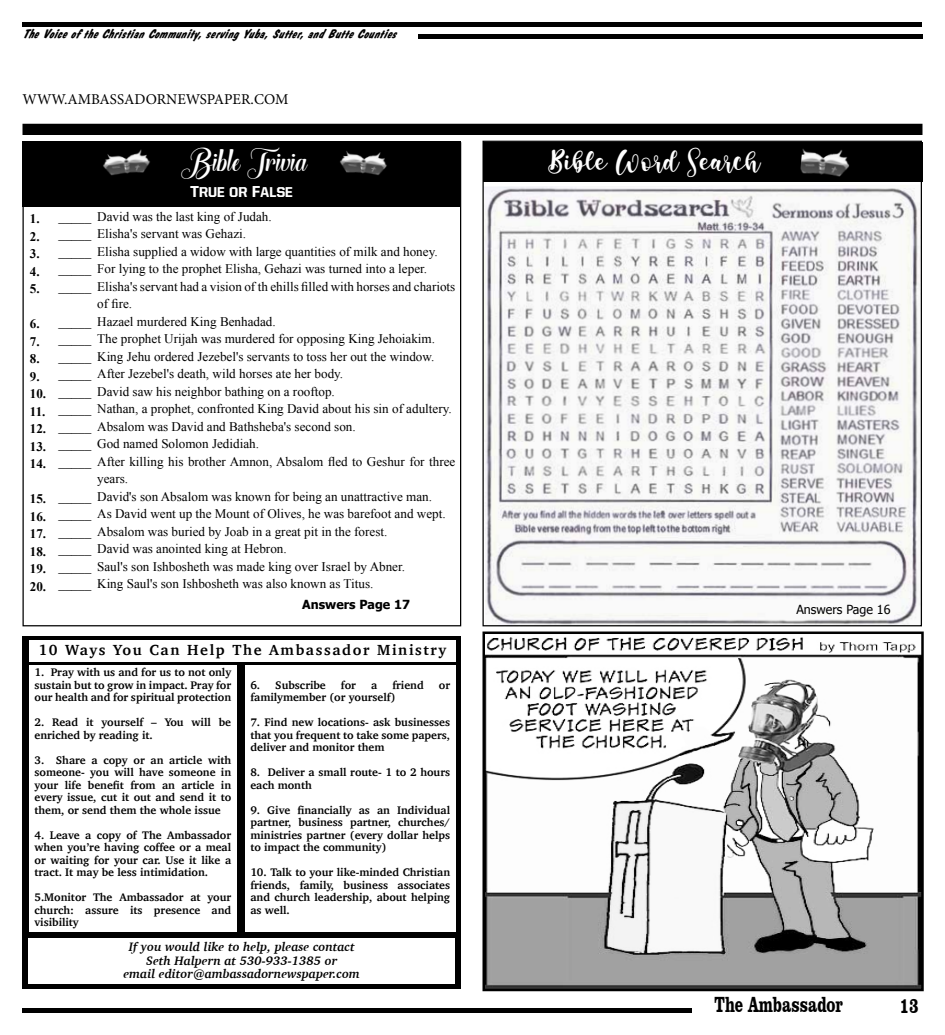
<style>
.page{position:relative;width:945px;height:1035px;background:#fff}
.page>*{position:absolute;margin:0;border:0;box-sizing:border-box;transform-origin:0 0}
.t1{font:31.25px "The Heartof Everything Demo";color:#fff}
.t2{font:28.75px "Sweetheart";letter-spacing:-.005em;color:#fff}
.t3{font:700 22.5px "Clarendon BT";color:#000;scale:.67 1}
.t4{font:700 15px "Charter";letter-spacing:.11em;color:#000}
.t5{font:15px "Minion Pro";color:#000}
.t6{font:15px "Allstar 4";color:#fff}
.t7{font:13.12px/17.5px "Times New Roman";color:#000}
.t8{font:700 13.12px/17.5px "Times New Roman";color:#000;text-align:justify}
.t9{font:italic 700 12.5px/13.8px "Charter";color:#000;text-align:center}
.t10{font:italic 700 12.5px "Dom Casual";color:#000}
.t11{font:12.5px "Tahoma";color:#000}
.t12{font:700 12.5px "Tahoma";color:#000}
.t13{font:700 11.25px/12.5px "Charter";color:#000;text-align:justify}
</style>
<div class="page">
<hr style="left:22px;top:1008px;width:670px;height:4px;background:#000">
<div style="left:23px;top:124px;width:899px;height:10px;background:#000"></div>
<div style="left:22px;top:124px;width:900px;height:11px;border:1px solid #000"></div>
<img style="left:483px;top:185px;width:439px;height:442px">
<div style="left:22px;top:22px;width:900px;height:5px;background:#000"></div>
<hr style="left:418px;top:35px;width:504px;height:4px;background:#000">
<div style="left:22px;top:141px;width:439px;height:65px;background:#000"></div>
<img style="left:103px;top:149px;width:47px;height:27px">
<div style="left:484px;top:142px;width:439px;height:40px;background:#000"></div>
<img style="left:800px;top:149px;width:50px;height:28px">
<div style="left:22px;top:636px;width:439px;height:353px;background:#000"></div>
<div style="left:29px;top:665px;width:208px;height:267px;background:#fff"></div>
<div style="left:29px;top:640px;width:427px;height:22px;background:#fff"></div>
<div style="left:245px;top:665px;width:211px;height:267px;background:#fff"></div>
<div style="left:28px;top:939px;width:427px;height:45px;background:#fff"></div>
<img style="left:340px;top:151px;width:47px;height:24px">
<img style="left:485px;top:637px;width:436px;height:351px">
<div style="left:482px;top:632px;width:442px;height:359px;border:2px solid #000"></div>
<p class="t10" style="left:22px;top:27px;width:378px">The Voice of the Christian Community, serving Yuba, Sutter, and Butte Counties</p>
<p class="t5" style="left:22px;top:89px;width:268px">WWW.AMBASSADORNEWSPAPER.COM</p>
<p class="t8" style="left:30px;top:210px;width:11px">1.<br>2.<br>3.<br>4.<br>5.</p>
<p class="t8" style="left:30px;top:315px;width:18px;text-align:left">6.<br>7.<br>8.<br>9.<br>10.<br>11.<br>12.<br>13.<br>14.</p>
<p class="t8" style="left:30px;top:490px;width:18px">15.<br>16.<br>17.<br>18.<br>19.<br>20.</p>
<h1 class="t1" style="left:183px;top:137px;width:126px">Bible Trivia</h1>
<h2 class="t2" style="left:547px;top:142px;width:215px">Bible Word Search</h2>
<p class="t6" style="left:190px;top:184px;width:105px">True or False</p>
<p class="t7" style="left:58px;top:207px;width:398px">_____ David was the last king of Judah.<br>_____ Elisha's servant was Gehazi.<br>_____ Elisha supplied a widow with large quantities of milk and honey. _____ For lying to the prophet Elisha, Gehazi was turned into a leper. _____ Elisha's servant had a vision of th ehills filled with horses and chariots</p>
<p class="t7" style="left:58px;top:312px;width:398px">_____ Hazael murdered King Benhadad.<br>_____ The prophet Urijah was murdered for opposing King Jehoiakim. _____ King Jehu ordered Jezebel's servants to toss her out the window. _____ After Jezebel's death, wild horses ate her body.<br>_____ David saw his neighbor bathing on a rooftop.<br>_____ Nathan, a prophet, confronted King David about his sin of adultery. _____ Absalom was David and Bathsheba's second son.<br>_____ God named Solomon Jedidiah.<br>_____ After killing his brother Amnon, Absalom fled to Geshur for three</p>
<p class="t7" style="left:58px;top:487px;width:389px">_____ David's son Absalom was known for being an unattractive man. _____ As David went up the Mount of Olives, he was barefoot and wept. _____ Absalom was buried by Joab in a great pit in the forest.<br>_____ David was anointed king at Hebron.<br>_____ Saul's son Ishbosheth was made king over Israel by Abner.<br>_____ King Saul's son Ishbosheth was also known as Titus.</p>
<p class="t7" style="left:97px;top:295px;width:36px">of fire.</p>
<p class="t7" style="left:97px;top:470px;width:32px">years.</p>
<p class="t12" style="left:302px;top:596px;width:109px">Answers Page 17</p>
<p class="t4" style="left:38px;top:637px;width:409px">10 Ways You Can Help The Ambassador Ministry</p>
<p class="t13" style="left:250px;top:679px;width:77px">6. Subscribe</p>
<p class="t13" style="left:341px;top:679px;width:17px">for</p>
<p class="t13" style="left:371px;top:679px;width:8px">a</p>
<p class="t13" style="left:392px;top:679px;width:33px">friend</p>
<p class="t13" style="left:439px;top:679px;width:13px">or</p>
<p class="t13" style="left:250px;top:691px;width:147px">familymember (or yourself)</p>
<p class="t13" style="left:250px;top:716px;width:201px">7. Find new locations- ask businesses that you frequent to take some papers, deliver and monitor them</p>
<p class="t13" style="left:250px;top:766px;width:201px">8. Deliver a small route- 1 to 2 hours each month</p>
<p class="t13" style="left:250px;top:804px;width:201px">9. Give financially as an Individual partner, business partner, churches/ ministries partner (every dollar helps to impact the community)</p>
<p class="t13" style="left:250px;top:866px;width:201px">10. Talk to your like-minded Christian friends, family, business associates and church leadership, about helping as well.</p>
<p class="t9" style="left:123px;top:940px;width:238px">If you would like to help, please contact<br>Seth Halpern at 530-933-1385 or<br>email editor@ambassadornewspaper.com</p>
<p class="t13" style="left:35px;top:666px;width:198px">1. Pray with us and for us to not only sustain but to grow in impact. Pray for our health and for spiritual protection</p>
<p class="t13" style="left:35px;top:716px;width:198px">2. Read it yourself – You will be enriched by reading it.</p>
<p class="t13" style="left:35px;top:754px;width:198px">3. Share a copy or an article with someone- you will have someone in your life benefit from an article in every issue, cut it out and send it to them, or send them the whole issue</p>
<p class="t13" style="left:35px;top:829px;width:198px">4. Leave a copy of The Ambassador when you’re having coffee or a meal or waiting for your car. Use it like a tract. It may be less intimidation.</p>
<p class="t13" style="left:35px;top:891px;width:198px">5.Monitor The Ambassador at your church: assure its presence and visibility</p>
<p class="t11" style="left:796px;top:601px;width:96px">Answers Page 16</p>
<h3 class="t3" style="left:715px;top:990px;width:193px">The Ambassador</h3>
<h3 class="t3" style="left:900px;top:991px;width:30px">13</h3>
</div>
